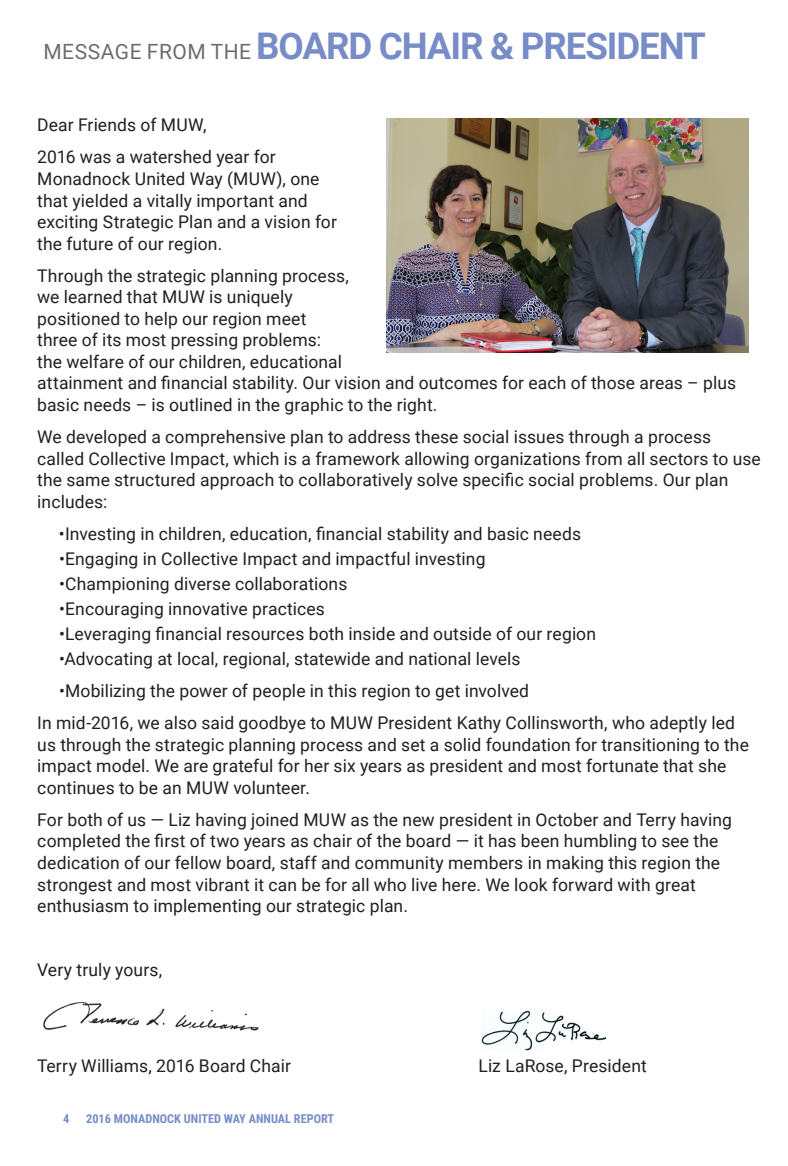
<style>
.page{position:relative;width:788px;height:1166px;background:#fff}
.page>*{position:absolute;margin:0;border:0;box-sizing:border-box;transform-origin:0 0}
.t1{font:700 36.75px "Roboto";letter-spacing:-.03em;color:#788dc7}
.t2{font:21px "Roboto";letter-spacing:.025em;color:#6c6d70}
.t3{font:17.5px/21.5px "Roboto";letter-spacing:.005em;color:#231f20}
.t4{font:700 12.25px "Roboto Condensed";color:#788dc7}
.s1{font-weight:400;font-size:21px;color:#6c6d70}
</style>
<div class="page">
<img style="left:386px;top:118px;width:362px;height:234px">
<img style="left:481px;top:1010px;width:125px;height:40px">
<img style="left:43px;top:1001px;width:216px;height:30px">
<p class="t2" style="left:43px;top:37px;width:119px">MESSAGE from</p>
<h1 class="t1" style="left:211px;top:20px;width:496px"><span class="s1">t he</span> BOARD CHAIR &amp; PRESIDENT</h1>
<p class="t3" style="left:37px;top:108px;width:240px;line-height:32px">Dear Friends of MUW,<br>2016 was a watershed year for</p>
<p class="t3" style="left:37px;top:167px;width:301px">Monadnock United Way (MUW), one that yielded a vitally important and exciting Strategic Plan and a vision for the future of our region.</p>
<p class="t3" style="left:37px;top:264px;width:700px">Through the strategic planning process,<br>we learned that MUW is uniquely<br>positioned to help our region meet<br>three of its most pressing problems:<br>the welfare of our children, educational<br>attainment and financial stability. Our vision and outcomes for each of those areas – plus basic needs – is outlined in the graphic to the right.</p>
<p class="t3" style="left:37px;top:425px;width:725px">We developed a comprehensive plan to address these social issues through a process called Collective Impact, which is a framework allowing organizations from all sectors to use the same structured approach to collaboratively solve specific social problems. Our plan includes:</p>
<p class="t3" style="left:59px;top:522px;width:523px">•Investing in children, education, financial stability and basic needs</p>
<p class="t3" style="left:59px;top:547px;width:428px">•Engaging in Collective Impact and impactful investing</p>
<p class="t3" style="left:59px;top:572px;width:290px">•Championing diverse collaborations</p>
<p class="t3" style="left:59px;top:597px;width:267px">•Encouraging innovative practices</p>
<p class="t3" style="left:59px;top:622px;width:538px">•Leveraging financial resources both inside and outside of our region</p>
<p class="t3" style="left:59px;top:647px;width:463px">•Advocating at local, regional, statewide and national levels</p>
<p class="t3" style="left:37px;top:674px;width:699px;line-height:32px;text-indent:22px">•Mobilizing the power of people in this region to get involved<br>In mid-2016, we also said goodbye to MUW President Kathy Collinsworth, who adeptly led</p>
<p class="t3" style="left:37px;top:733px;width:713px">us through the strategic planning process and set a solid foundation for transitioning to the impact model. We are grateful for her six years as president and most fortunate that she continues to be an MUW volunteer.</p>
<p class="t3" style="left:37px;top:808px;width:696px">For both of us — Liz having joined MUW as the new president in October and Terry having completed the first of two years as chair of the board — it has been humbling to see the dedication of our fellow board, staff and community members in making this region the strongest and most vibrant it can be for all who live here. We look forward with great enthusiasm to implementing our strategic plan.</p>
<p class="t3" style="left:37px;top:958px;width:126px">Very truly yours,</p>
<p class="t3" style="left:37px;top:1054px;width:255px">Terry Williams, 2016 Board Chair</p>
<p class="t3" style="left:478px;top:1054px;width:170px">Liz LaRose, President</p>
<p class="t4" style="left:63px;top:1110px;width:8px">4</p>
<p class="t4" style="left:86px;top:1110px;width:249px">2016 MONADNOCK UNITED WAY ANNUAL REPORT</p>
</div>
